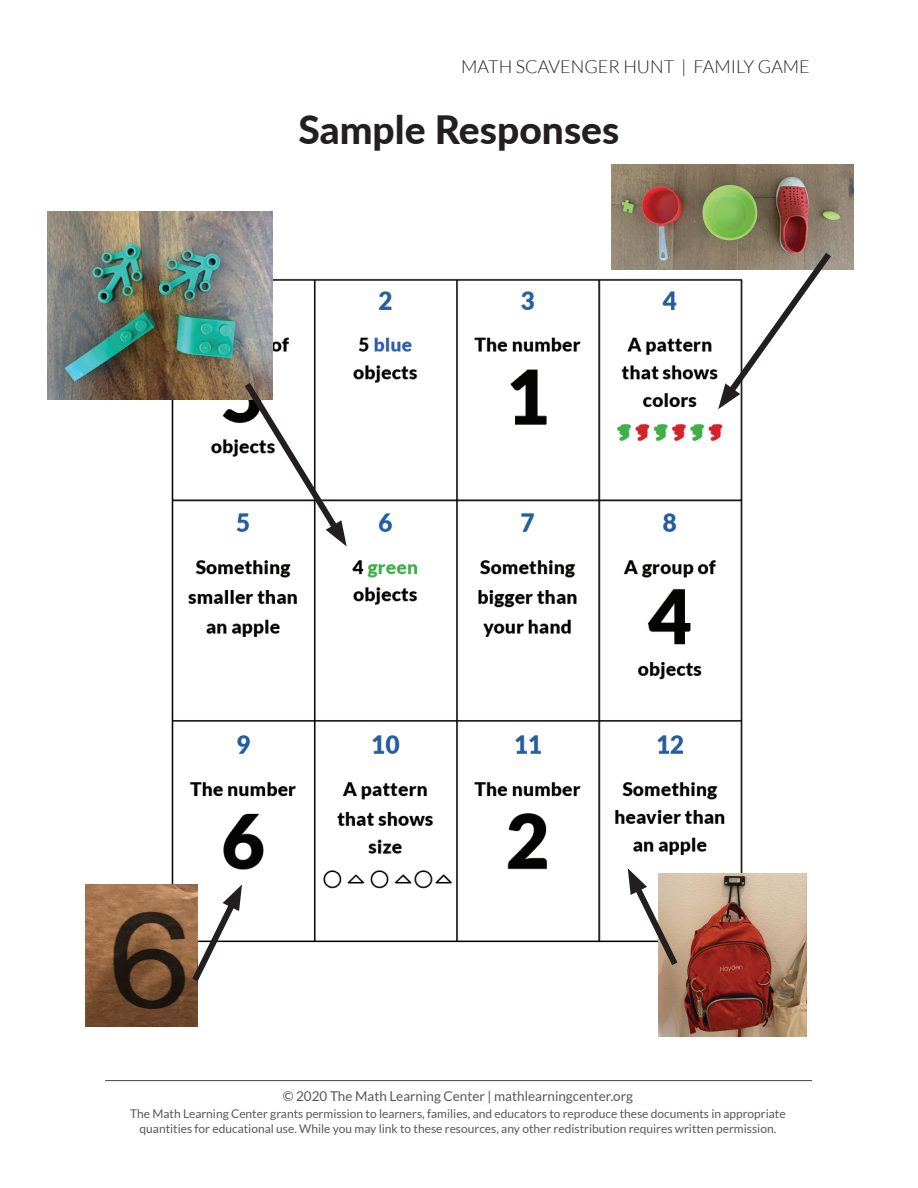
<style>
.page{position:relative;width:918px;height:1188px;background:#fff}
.page>*{position:absolute;margin:0;border:0;box-sizing:border-box;transform-origin:0 0}
.t1{font:800 39px "Lato";color:#231f20}
.t2{font:300 18px "Lato";color:#231f20}
.t3{font:13.5px "Lato";color:#57585a}
.t4{font:12px/15px "Lato";color:#57585a;text-align:center}
</style>
<div class="page">
<hr style="left:105px;top:1080px;width:707px;height:1px;background:#57585a">
<img style="left:160px;top:270px;width:598px;height:673px">
<img style="left:47px;top:212px;width:225px;height:188px">
<img style="left:85px;top:885px;width:113px;height:141px">
<img style="left:658px;top:874px;width:149px;height:163px">
<img style="left:611px;top:164px;width:243px;height:106px">
<svg style="left:239px;top:376px;width:108px;height:170px"></svg>
<svg style="left:718px;top:246px;width:119px;height:163px"></svg>
<svg style="left:626px;top:868px;width:57px;height:104px"></svg>
<svg style="left:187px;top:885px;width:56px;height:103px"></svg>
<h2 class="t2" style="left:461px;top:57px;width:350px">MATH SCAVENGER HUNT | FAMILY GAME</h2>
<h1 class="t1" style="left:299px;top:100px;width:322px">Sample Responses</h1>
<p class="t3" style="left:283px;top:1088px;width:352px">© 2020 The Math Learning Center | mathlearningcenter.org</p>
<p class="t4" style="left:130px;top:1106px;width:657px">The Math Learning Center grants permission to learners, families, and educators to reproduce these documents in appropriate quantities for educational use. While you may link to these resources, any other redistribution requires written permission.</p>
</div>
